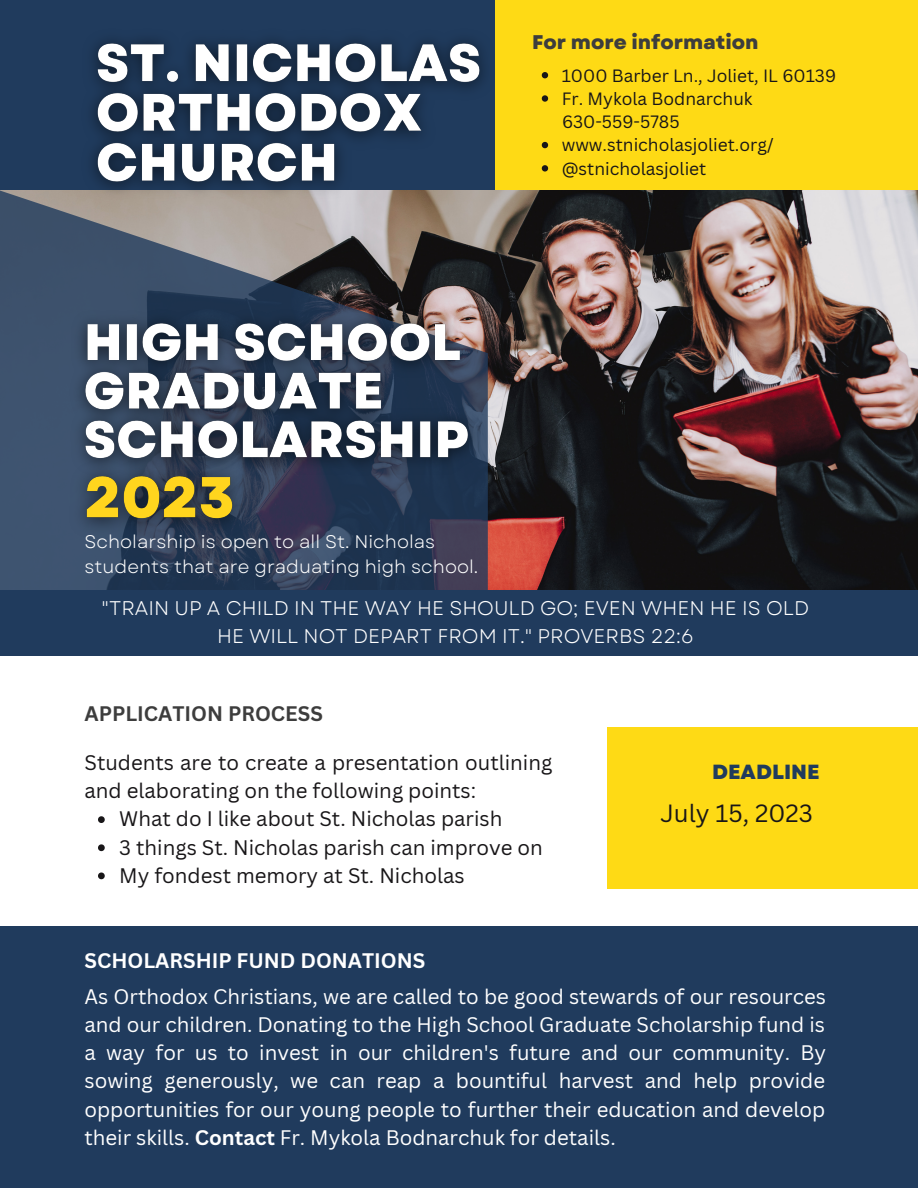
<style>
.page{position:relative;width:918px;height:1188px;background:#fff}
.page>*{position:absolute;margin:0;border:0;box-sizing:border-box;transform-origin:0 0}
.t1{font:24.3px "Canva Sans";color:#181618}
.t2{font:20.55px/28.2px "Canva Sans";color:#fff;text-align:justify}
.t3{font:20.55px/28.2px "Canva Sans";color:#181618}
.t4{font:700 20.55px "Canva Sans";color:#fff}
.t5{font:700 20.55px "Canva Sans";color:#3d3d3d}
.t6{font:800 20.55px "Garet";color:#203b5d}
.t7{font:19.8px/27.5px "Garet";color:#fff;text-align:center}
.t8{font:800 19.8px "Garet";color:#3d3d3d}
.t9{font:18.3px/24.8px "Garet";color:#fff}
.t10{font:17.4px/23.2px "Canva Sans";color:#181618}
.s1{font-weight:700}
</style>
<div class="page">
<img style="left:488px;top:190px;width:430px;height:400px">
<div style="left:0;top:0;width:496px;height:190px;background:#203b5d"></div>
<div style="left:496px;top:0;width:422px;height:190px;background:#feda15"></div>
<svg style="left:0;top:190px;width:488px;height:400px;background:#465265"></svg>
<div style="left:0;top:590px;width:918px;height:66px;background:#203b5d"></div>
<div style="left:0;top:926px;width:918px;height:262px;background:#203b5d"></div>
<img style="left:62px;top:286px;width:430px;height:216px">
<img style="left:60px;top:435px;width:199px;height:132px">
<svg style="left:98px;top:816px;width:7px;height:7px"></svg>
<svg style="left:98px;top:844px;width:7px;height:7px"></svg>
<svg style="left:98px;top:873px;width:7px;height:6px"></svg>
<div style="left:607px;top:727px;width:311px;height:161px;background:#feda15"></div>
<svg style="left:542px;top:72px;width:6px;height:6px"></svg>
<svg style="left:542px;top:95px;width:6px;height:7px"></svg>
<svg style="left:542px;top:142px;width:6px;height:6px"></svg>
<svg style="left:542px;top:165px;width:6px;height:7px"></svg>
<img style="left:73px;top:4px;width:431px;height:221px">
<p class="t8" style="left:532px;top:28px;width:228px">For more information</p>
<p class="t10" style="left:562px;top:63px;width:276px">1000 Barber Ln., Joliet, IL 60139<br>Fr. Mykola Bodnarchuk</p>
<p class="t10" style="left:562px;top:133px;width:213px">www.stnicholasjoliet.org/ @stnicholasjoliet</p>
<p class="t10" style="left:562px;top:110px;width:119px">630-559-5785</p>
<p class="t9" style="left:85px;top:529px;width:395px">Scholarship is open to all St. Nicholas students that are graduating high school.</p>
<p class="t7" style="left:102px;top:595px;width:709px">"TRAIN UP A CHILD IN THE WAY HE SHOULD GO; EVEN WHEN HE IS OLD<br>HE WILL NOT DEPART FROM IT." PROVERBS 22:6</p>
<p class="t5" style="left:85px;top:699px;width:240px">APPLICATION PROCESS</p>
<p class="t3" style="left:85px;top:748px;width:469px">Students are to create a presentation outlining and elaborating on the following points:</p>
<p class="t3" style="left:119px;top:804px;width:425px">What do I like about St. Nicholas parish<br>3 things St. Nicholas parish can improve on<br>My fondest memory at St. Nicholas</p>
<p class="t6" style="left:712px;top:757px;width:109px">DEADLINE</p>
<p class="t1" style="left:660px;top:796px;width:154px">July 15, 2023</p>
<p class="t4" style="left:85px;top:946px;width:342px">SCHOLARSHIP FUND DONATIONS</p>
<p class="t2" style="left:85px;top:982px;width:743px">As Orthodox Christians, we are called to be good stewards of our resources and our children. Donating to the High School Graduate Scholarship fund is a way for us to invest in our children's future and our community. By sowing generously, we can reap a bountiful harvest and help provide opportunities for our young people to further their education and develop their skills. <span class="s1">Contact</span> Fr. Mykola Bodnarchuk for details.</p>
</div>
